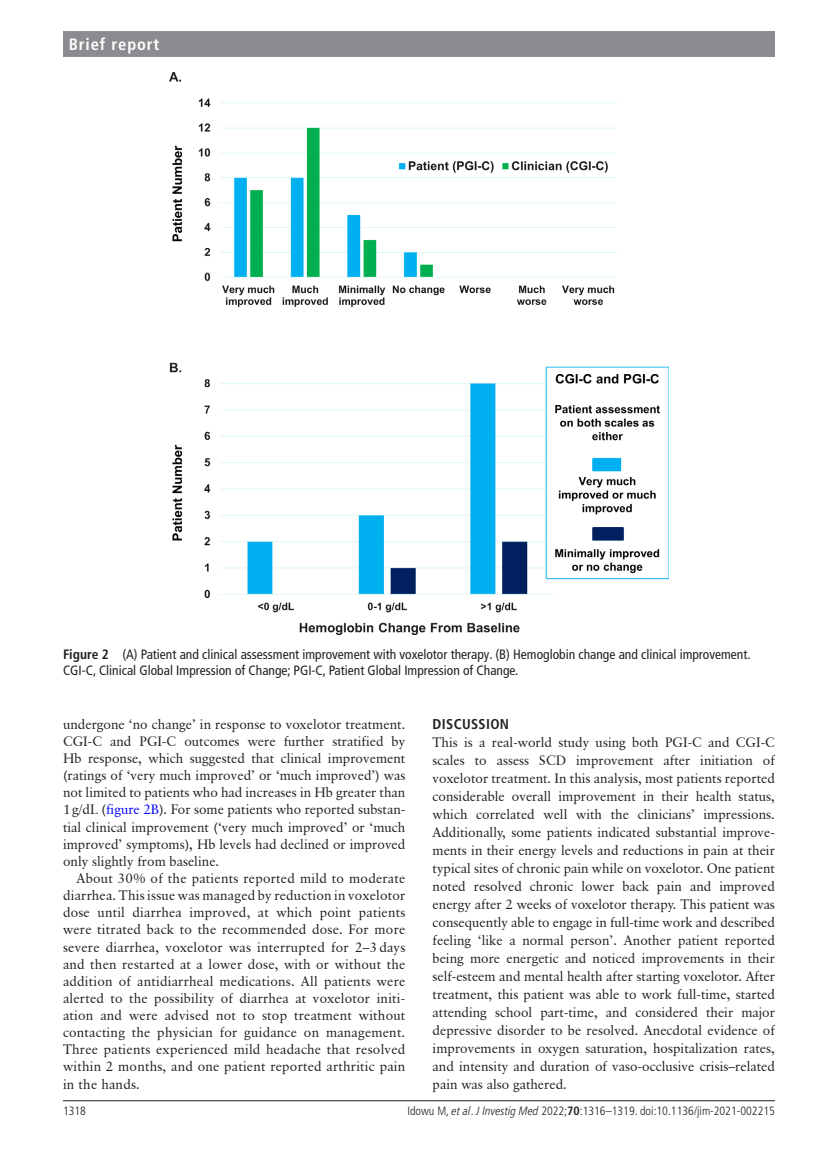
<style>
.page{position:relative;width:838px;height:1161px;background:#fff}
.page>*{position:absolute;margin:0;border:0;box-sizing:border-box;transform-origin:0 0}
.t1{font:700 condensed 16.5px "Frutiger LT Pro";letter-spacing:.055em;color:#fff}
.t2{font:700 condensed 14.25px "Frutiger LT Pro";letter-spacing:.025em;color:#231f20}
.t3{font:13.5px/17.1px "Classical Garamond BT";color:#231f20;text-align:justify}
.t4{font:condensed 13.5px/16.5px "Frutiger LT Pro";color:#231f20}
.t5{font:300 condensed 12px "Frutiger LT Pro";color:#231f20}
.s1{font-weight:700}
.s2{color:#00f}
.s3{font-style:italic}
</style>
<div class="page">
<hr style="left:63px;top:1100px;width:712px;height:1px;background:#231f20">
<div style="left:63px;top:31px;width:712px;height:25px;background:#8a8c8f"></div>
<img style="left:170px;top:72px;width:498px;height:563px">
<p class="t1" style="left:69px;top:34px;width:92px">Brief report</p>
<p class="t4" style="left:63px;top:646px;width:689px"><span class="s1">Figure 2</span> (A) Patient and clinical assessment improvement with voxelotor therapy. (B) Hemoglobin change and clinical improvement.<br>CGI-C, Clinical Global Impression of Change; PGI-C, Patient Global Impression of Change.</p>
<p class="t3" style="left:63px;top:715px;width:344px">undergone ‘no change’ in response to voxelotor treatment.<br>CGI-C and PGI-C outcomes were further stratified by Hb response, which suggested that clinical improvement (ratings of ‘very much improved’ or ‘much improved’) was not limited to patients who had increases in Hb greater than 1g/dL (<span class="s2">figure 2B</span>). For some patients who reported substan&shy;tial clinical improvement (‘very much improved’ or ‘much improved’ symptoms), Hb levels had declined or improved only slightly from baseline.</p>
<p class="t3" style="left:63px;top:869px;width:344px;text-indent:14px">About 30% of the patients reported mild to moderate diarrhea. This issue was managed by reduction in voxelotor dose until diarrhea improved, at which point patients were titrated back to the recommended dose. For more severe diarrhea, voxelotor was interrupted for 2–3 days and then restarted at a lower dose, with or without the addition of antidiarrheal medications. All patients were alerted to the possibility of diarrhea at voxelotor initi&shy;ation and were advised not to stop treatment without contacting the physician for guidance on management.<br>Three patients experienced mild headache that resolved within 2 months, and one patient reported arthritic pain in the hands.</p>
<p class="t2" style="left:432px;top:716px;width:78px">DISCUSSION</p>
<p class="t3" style="left:432px;top:733px;width:344px;line-height:18px">This is a real-world study using both PGI-C and CGI-C scales to assess SCD improvement after initiation of voxelotor treatment. In this analysis, most patients reported considerable overall improvement in their health status, which correlated well with the clinicians’ impressions.<br>Additionally, some patients indicated substantial improve&shy;ments in their energy levels and reductions in pain at their typical sites of chronic pain while on voxelotor. One patient noted resolved chronic lower back pain and improved energy after 2 weeks of voxelotor therapy. This patient was consequently able to engage in full-time work and described feeling ‘like a normal person’. Another patient reported being more energetic and noticed improvements in their self-esteem and mental health after starting voxelotor. After treatment, this patient was able to work full-time, started attending school part-time, and considered their major depressive disorder to be resolved. Anecdotal evidence of improvements in oxygen saturation, hospitalization rates, and intensity and duration of vaso-occlusive crisis–related pain was also gathered.</p>
<p class="t5" style="left:63px;top:1104px;width:25px">1318</p>
<p class="t5" style="left:407px;top:1104px;width:369px">Idowu M, <span class="s3">et al</span>. <span class="s3">J Investig Med</span> 2022;<span class="s1">70</span>:1316–1319. doi:10.1136/jim-2021-002215</p>
</div>
